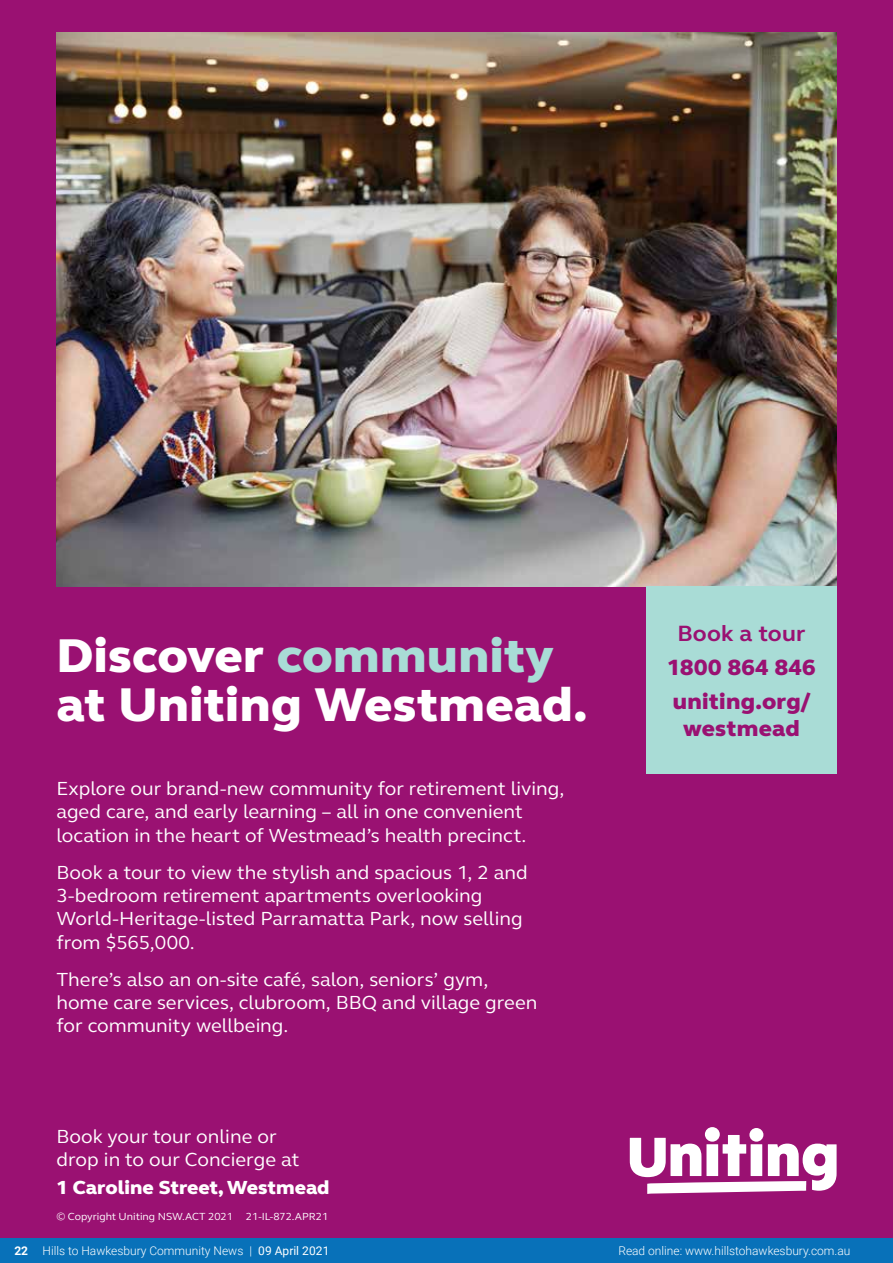
<style>
.page{position:relative;width:893px;height:1263px;background:#fff}
.page>*{position:absolute;margin:0;border:0;box-sizing:border-box;transform-origin:0 0}
.t1{font:800 48.6px/48.6px "FS Elliot Pro";letter-spacing:.01em;color:#fff}
.t2{font:800 22.65px/34px "FS Elliot Pro";letter-spacing:.015em;color:#9a1172}
.t3{font:700 22.65px "FS Elliot Pro";letter-spacing:.01em;color:#9a1172}
.t4{font:19.5px/23.4px "FS Elliot Pro";color:#fff}
.t5{font:800 19.5px "FS Elliot Pro";letter-spacing:.005em;color:#fff}
.t6{font:300 12px "Roboto";color:#fff}
.t7{font:10.5px "FS Elliot Pro";color:#fff}
.s1{color:#a9dcd6}
.s2{font-weight:700}
.s3{font-weight:400}
</style>
<div class="page">
<div style="left:0;top:0;width:893px;height:1249px;background:#9a1172"></div>
<img style="left:56px;top:32px;width:781px;height:554px">
<div style="left:646px;top:586px;width:191px;height:188px;background:#a9dcd6"></div>
<div style="left:705px;top:1127px;width:15px;height:15px;background:#fff;border-radius:50%"></div>
<div style="left:749px;top:1128px;width:14px;height:14px;background:#fff;border-radius:50%"></div>
<svg style="left:630px;top:1135px;width:207px;height:59px"></svg>
<div style="left:0;top:1238px;width:893px;height:25px;background:#0871b9"></div>
<h1 class="t1" style="left:56px;top:631px;width:532px">Discover <span class="s1">community </span>at Uniting Westmead.</h1>
<p class="t4" style="left:56px;top:776px;width:509px">Explore our brand-new community for retirement living, aged care, and early learning – all in one convenient location in the heart of Westmead’s health precinct.</p>
<p class="t4" style="left:56px;top:860px;width:473px">Book a tour to view the stylish and spacious 1, 2 and 3-bedroom retirement apartments overlooking World-Heritage-listed Parramatta Park, now selling from $565,000.</p>
<p class="t4" style="left:56px;top:967px;width:482px">There’s also an on-site café, salon, seniors’ gym, home care services, clubroom, BBQ and village green for community wellbeing.</p>
<p class="t4" style="left:56px;top:1124px;width:244px">Book your tour online or drop in to our Concierge at</p>
<p class="t5" style="left:56px;top:1174px;width:275px">1 Caroline Street, Westmead</p>
<p class="t7" style="left:56px;top:1209px;width:273px">© Copyright Uniting NSW.ACT 2021 21-IL-872.APR21</p>
<p class="t3" style="left:677px;top:618px;width:130px">Book a tour</p>
<p class="t2" style="left:667px;top:650px;width:150px">1800 864 846 uniting.org/</p>
<p class="t2" style="left:683px;top:711px;width:118px">westmead</p>
<p class="t6" style="left:14px;top:1242px;width:317px"><span class="s2">22</span> Hills to Hawkesbury Community News | <span class="s3">09 April 2021</span></p>
<p class="t6" style="left:618px;top:1242px;width:234px">Read online: www.hillstohawkesbury.com.au</p>
</div>
